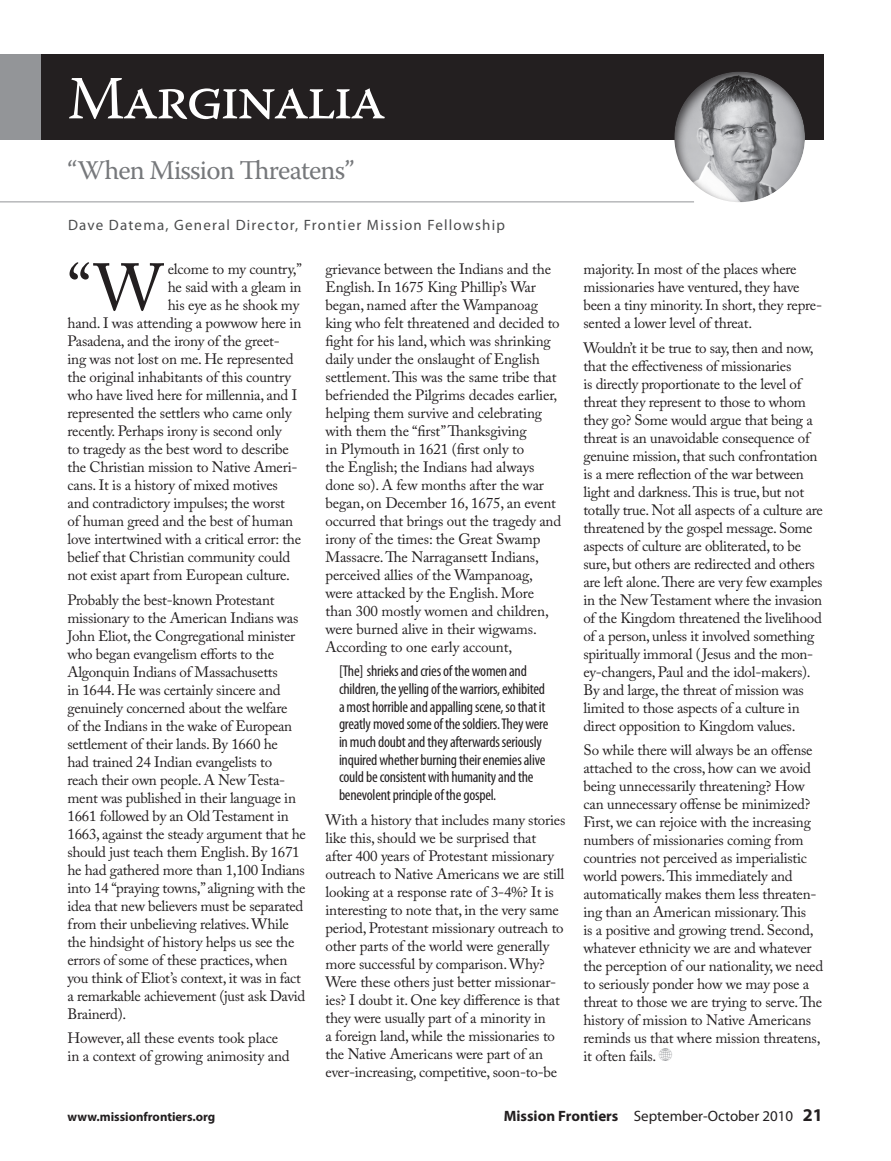
<style>
.page{position:relative;width:891px;height:1161px;background:#fff}
.page>*{position:absolute;margin:0;border:0;box-sizing:border-box;transform-origin:0 0}
.t1{font:65.7px "Adobe Caslon Pro";color:#231f20}
.t2{font:61.2px "Warnock Pro";letter-spacing:-.05em;color:#fff}
.t3{font:27px "Warnock Pro";letter-spacing:-.03em;color:#76787b}
.t4{font:condensed 15.6px/17.7px "Myriad Pro";letter-spacing:-.015em;color:#231f20}
.t5{font:15px/18px "Adobe Caslon Pro";letter-spacing:-.015em;color:#231f20}
.t6{font:15px "Myriad Pro";letter-spacing:.08em;color:#4b4c4d}
.t7{font:15px "Myriad Pro";color:#231f20}
.t8{font:700 12.75px "Myriad Pro";color:#231f20}
.s1{font-weight:700}
.s2{font-weight:700;font-size:18px}
</style>
<div class="page">
<div style="left:0;top:54px;width:45px;height:85px;background:#939598"></div>
<div style="left:41px;top:54px;width:783px;height:85px;background:#231f20"></div>
<hr style="left:0;top:202px;width:694px;height:1px;background:#939598">
<div style="left:674px;top:71px;width:133px;height:134px;background:#231f20;opacity:.75"></div>
<h2 class="t2" style="left:68px;top:61px;width:320px">Marginalia</h2>
<h3 class="t3" style="left:68px;top:154px;width:288px">“When Mission Threatens”</h3>
<p class="t6" style="left:68px;top:216px;width:438px">Dave Datema, General Director, Frontier Mission Fellowship</p>
<h1 class="t1" style="left:68px;top:249px;width:97px">“W</h1>
<p class="t5" style="left:168px;top:260px;width:136px">elcome to my country,”</p>
<p class="t5" style="left:168px;top:278px;width:135px">he said with a gleam in</p>
<p class="t5" style="left:168px;top:296px;width:133px">his eye as he shook my</p>
<p class="t5" style="left:67px;top:314px;width:235px">hand. I was attending a powwow here in</p>
<p class="t5" style="left:67px;top:332px;width:214px">Pasadena, and the irony of the greet-</p>
<p class="t5" style="left:67px;top:350px;width:228px">ing was not lost on me. He represented</p>
<p class="t5" style="left:67px;top:368px;width:225px">the original inhabitants of this country</p>
<p class="t5" style="left:67px;top:386px;width:231px">who have lived here for millennia, and I</p>
<p class="t5" style="left:67px;top:404px;width:226px">represented the settlers who came only</p>
<p class="t5" style="left:67px;top:422px;width:216px">recently. Perhaps irony is second only</p>
<p class="t5" style="left:67px;top:440px;width:223px">to tragedy as the best word to describe</p>
<p class="t5" style="left:67px;top:458px;width:232px">the Christian mission to Native Ameri-</p>
<p class="t5" style="left:67px;top:476px;width:212px">cans. It is a history of mixed motives</p>
<p class="t5" style="left:67px;top:494px;width:219px">and contradictory impulses; the worst</p>
<p class="t5" style="left:67px;top:512px;width:227px">of human greed and the best of human</p>
<p class="t5" style="left:67px;top:530px;width:235px">love intertwined with a critical error: the</p>
<p class="t5" style="left:67px;top:548px;width:224px">belief that Christian community could</p>
<p class="t5" style="left:67px;top:566px;width:224px">not exist apart from European culture.</p>
<p class="t5" style="left:67px;top:590px;width:240px">Probably the best-known Protestant missionary to the American Indians was John Eliot, the Congregational minister who began evangelism efforts to the Algonquin Indians of Massachusetts<br>in 1644. He was certainly sincere and genuinely concerned about the welfare<br>of the Indians in the wake of European settlement of their lands. By 1660 he<br>had trained 24 Indian evangelists to reach their own people. A New Testa&shy;ment was published in their language in 1661 followed by an Old Testament in 1663, against the steady argument that he should just teach them English. By 1671 he had gathered more than 1,100 Indians into 14 “praying towns,” aligning with the idea that new believers must be separated from their unbelieving relatives. While the hindsight of history helps us see the errors of some of these practices, when you think of Eliot’s context, it was in fact a remarkable achievement (just ask David Brainerd).</p>
<p class="t5" style="left:67px;top:1029px;width:224px">However, all these events took place in a context of growing animosity and</p>
<p class="t5" style="left:325px;top:260px;width:237px">grievance between the Indians and the English. In 1675 King Phillip’s War began, named after the Wampanoag king who felt threatened and decided to fight for his land, which was shrinking daily under the onslaught of English settlement. This was the same tribe that befriended the Pilgrims decades earlier, helping them survive and celebrating with them the “first” Thanksgiving<br>in Plymouth in 1621 (first only to<br>the English; the Indians had always done so). A few months after the war began, on December 16, 1675, an event occurred that brings out the tragedy and irony of the times: the Great Swamp Massacre. The Narragansett Indians, perceived allies of the Wampanoag, were attacked by the English. More than 300 mostly women and children, were burned alive in their wigwams.<br>According to one early account,</p>
<p class="t4" style="left:339px;top:662px;width:211px">[The] shrieks and cries of the women and children, the yelling of the warriors, exhibited a most horrible and appalling scene, so that it greatly moved some of the soldiers. They were in much doubt and they afterwards seriously inquired whether burning their enemies alive could be consistent with humanity and the benevolent principle of the gospel.</p>
<p class="t5" style="left:326px;top:811px;width:241px">With a history that includes many stories like this, should we be surprised that after 400 years of Protestant missionary outreach to Native Americans we are still looking at a response rate of 3-4%? It is interesting to note that, in the very same period, Protestant missionary outreach to other parts of the world were generally more successful by comparison. Why?<br>Were these others just better missionar&shy;ies? I doubt it. One key difference is that they were usually part of a minority in<br>a foreign land, while the missionaries to the Native Americans were part of an ever-increasing, competitive, soon-to-be</p>
<p class="t5" style="left:583px;top:260px;width:240px">majority. In most of the places where missionaries have ventured, they have been a tiny minority. In short, they repre&shy;sented a lower level of threat.</p>
<p class="t5" style="left:583px;top:338px;width:241px">Wouldn’t it be true to say, then and now, that the effectiveness of missionaries<br>is directly proportionate to the level of threat they represent to those to whom they go? Some would argue that being a threat is an unavoidable consequence of genuine mission, that such confrontation is a mere reflection of the war between light and darkness. This is true, but not totally true. Not all aspects of a culture are threatened by the gospel message. Some aspects of culture are obliterated, to be sure, but others are redirected and others are left alone. There are very few examples in the New Testament where the invasion of the Kingdom threatened the livelihood of a person, unless it involved something spiritually immoral (Jesus and the mon&shy;ey-changers, Paul and the idol-makers).<br>By and large, the threat of mission was limited to those aspects of a culture in direct opposition to Kingdom values.</p>
<p class="t5" style="left:583px;top:741px;width:241px">So while there will always be an offense attached to the cross, how can we avoid being unnecessarily threatening? How can unnecessary offense be minimized?<br>First, we can rejoice with the increasing numbers of missionaries coming from countries not perceived as imperialistic world powers. This immediately and automatically makes them less threaten&shy;ing than an American missionary. This<br>is a positive and growing trend. Second, whatever ethnicity we are and whatever the perception of our nationality, we need to seriously ponder how we may pose a threat to those we are trying to serve. The history of mission to Native Americans reminds us that where mission threatens, it often fails.</p>
<p class="t8" style="left:68px;top:1108px;width:149px">www.missionfrontiers.org</p>
<p class="t7" style="left:504px;top:1106px;width:321px"><span class="s1">Mission Frontiers</span> September-October 2010 <span class="s2">21</span></p>
</div>
